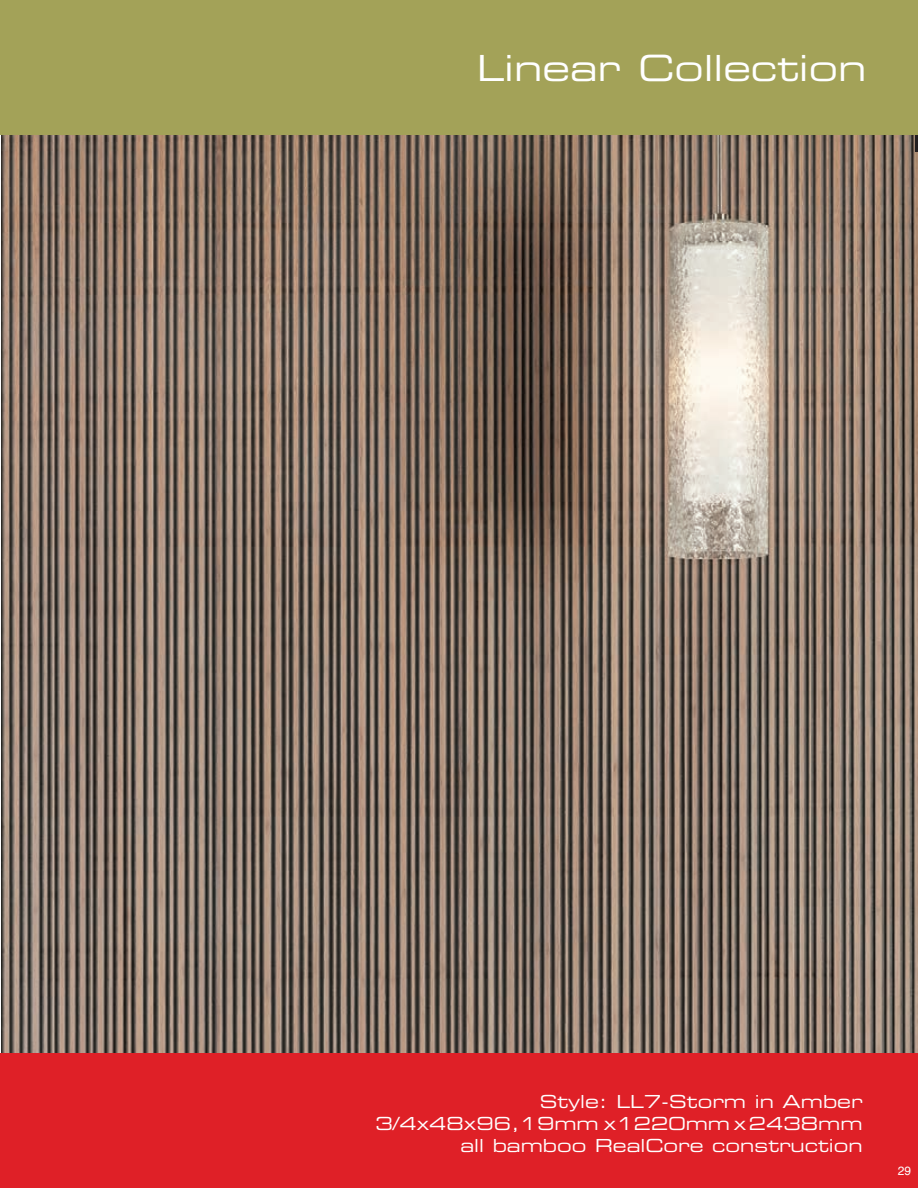
<style>
.page{position:relative;width:918px;height:1188px;background:#fff}
.page>*{position:absolute;margin:0;border:0;box-sizing:border-box;transform-origin:0 0}
.t1{font:36px "Eurostile LT Std Ex 2";color:#fff}
.t2{font:18px/22px "Eurostile LT Std Ex 2";color:#fff;text-align:right}
.t3{font:12px "Helvetica";color:#fff}
</style>
<div class="page">
<img style="left:1px;top:135px;width:917px;height:918px">
<hr style="left:915px;top:0;width:3px;height:151px;background:#231f20">
<div style="left:0;top:0;width:918px;height:135px;background:#a3a258"></div>
<div style="left:0;top:1053px;width:918px;height:135px;background:#df2027"></div>
<h1 class="t1" style="left:477px;top:43px;width:391px">Linear Collection</h1>
<p class="t2" style="left:375px;top:1090px;width:489px">Style: LL7-Storm in Amber<br>3/4x48x96,19mm x1220mm x2438mm all bamboo RealCore construction</p>
<p class="t3" style="left:898px;top:1161px;width:15px">29</p>
</div>
